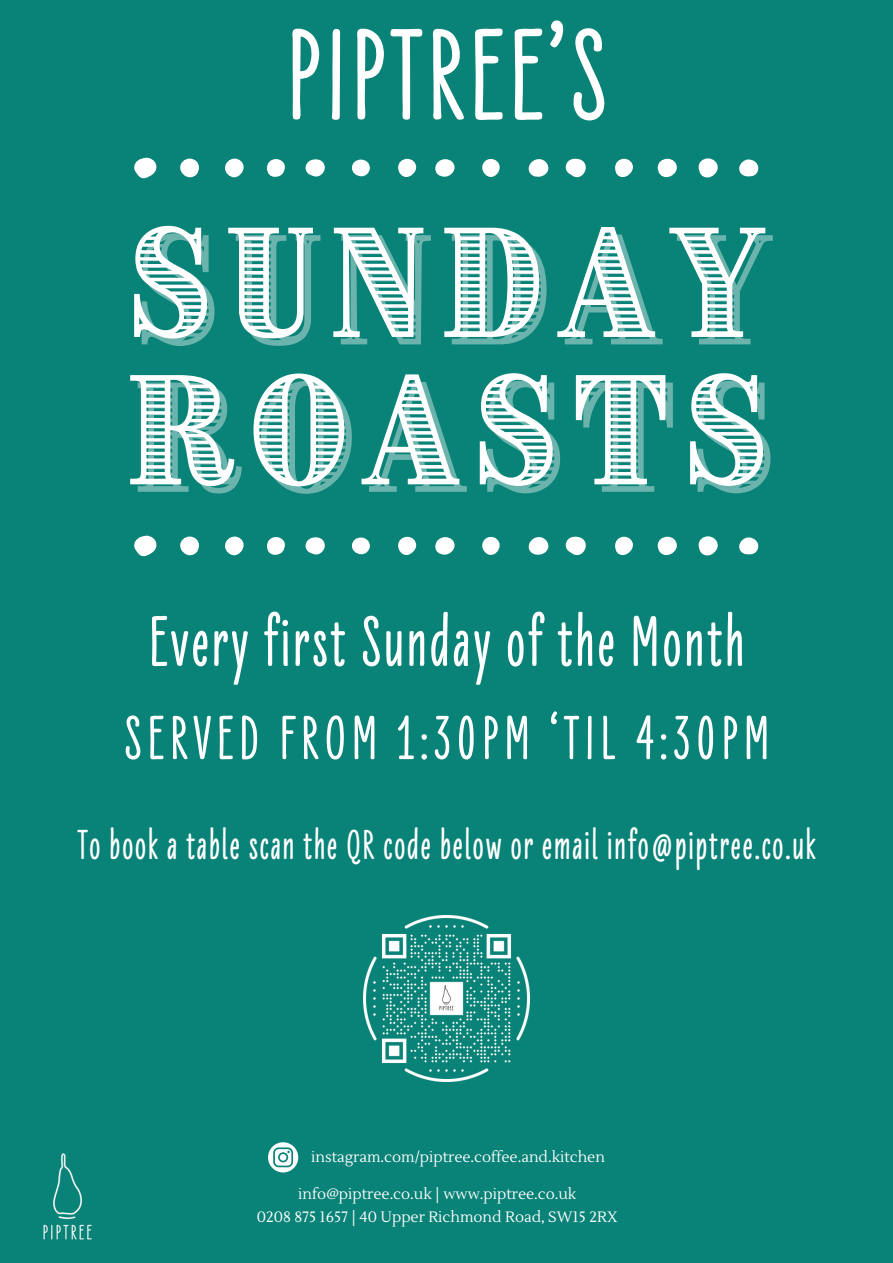
<style>
.page{position:relative;width:893px;height:1263px;background:#098277}
.page>*{position:absolute;margin:0;border:0;box-sizing:border-box;transform-origin:0 0}
.t1{font:134.02px/147.4px "Brim Narrow Combined 1";letter-spacing:.1em;color:#fff}
.t2{font:900 132.9px "Liebe Erika W03";letter-spacing:.045em;color:#fff}
.t3{font:900 72.97px "Liebe Erika W03";letter-spacing:.045em;color:#fff}
.t4{font:900 63.53px "Liebe Erika W03";letter-spacing:.1em;color:#fff}
.t5{font:900 42.83px "Liebe Erika W03";letter-spacing:.045em;color:#fff}
.t6{font:15px "Lustria";color:#fff}
</style>
<div class="page">
<svg style="left:134px;top:536px;width:23px;height:20px"></svg>
<svg style="left:565px;top:537px;width:21px;height:18px"></svg>
<svg style="left:698px;top:536px;width:19px;height:19px"></svg>
<svg style="left:658px;top:537px;width:19px;height:18px"></svg>
<div style="left:180px;top:536px;width:19px;height:19px;background:#fff;border-radius:9px"></div>
<svg style="left:528px;top:537px;width:21px;height:18px"></svg>
<div style="left:225px;top:536px;width:19px;height:19px;background:#fff;border-radius:9px"></div>
<svg style="left:435px;top:537px;width:20px;height:18px"></svg>
<svg style="left:305px;top:537px;width:20px;height:18px"></svg>
<svg style="left:615px;top:537px;width:18px;height:18px"></svg>
<svg style="left:739px;top:537px;width:20px;height:18px"></svg>
<div style="left:398px;top:537px;width:18px;height:18px;background:#fff;border-radius:9px"></div>
<svg style="left:267px;top:537px;width:18px;height:18px"></svg>
<svg style="left:482px;top:537px;width:18px;height:18px"></svg>
<svg style="left:352px;top:537px;width:18px;height:17px"></svg>
<svg style="left:134px;top:158px;width:23px;height:20px"></svg>
<svg style="left:565px;top:159px;width:21px;height:18px"></svg>
<svg style="left:698px;top:158px;width:19px;height:19px"></svg>
<svg style="left:658px;top:159px;width:19px;height:18px"></svg>
<div style="left:180px;top:159px;width:19px;height:18px;background:#fff;border-radius:9px"></div>
<svg style="left:528px;top:159px;width:21px;height:18px"></svg>
<div style="left:225px;top:159px;width:19px;height:18px;background:#fff;border-radius:9px"></div>
<svg style="left:435px;top:159px;width:20px;height:18px"></svg>
<svg style="left:305px;top:159px;width:20px;height:18px"></svg>
<svg style="left:615px;top:159px;width:18px;height:18px"></svg>
<svg style="left:739px;top:159px;width:20px;height:18px"></svg>
<div style="left:398px;top:159px;width:18px;height:18px;background:#fff;border-radius:9px"></div>
<svg style="left:267px;top:159px;width:18px;height:18px"></svg>
<svg style="left:482px;top:159px;width:18px;height:18px"></svg>
<svg style="left:352px;top:160px;width:18px;height:16px"></svg>
<img style="left:43px;top:1153px;width:49px;height:87px">
<svg style="left:268px;top:1142px;width:30px;height:30px"></svg>
<img style="left:363px;top:915px;width:166px;height:166px">
<p class="t2" style="left:287px;top:2px;width:321px">PIPTREE’S</p>
<p class="t1" style="left:125px;top:210px;width:644px">SUNDAY<br>ROASTS</p>
<p class="t3" style="left:149px;top:601px;width:596px">Every first Sunday of the Month</p>
<p class="t4" style="left:124px;top:703px;width:646px">SERVED FROM 1:30PM ‘TIL 4:30PM</p>
<p class="t5" style="left:78px;top:821px;width:739px">To book a table scan the QR code below or email info@piptree.co.uk</p>
<p class="t6" style="left:311px;top:1147px;width:295px">instagram.com/piptree.coffee.and.kitchen</p>
<p class="t6" style="left:298px;top:1185px;width:280px">info@piptree.co.uk | www.piptree.co.uk</p>
<p class="t6" style="left:257px;top:1207px;width:362px">0208 875 1657 | 40 Upper Richmond Road, SW15 2RX</p>
</div>
